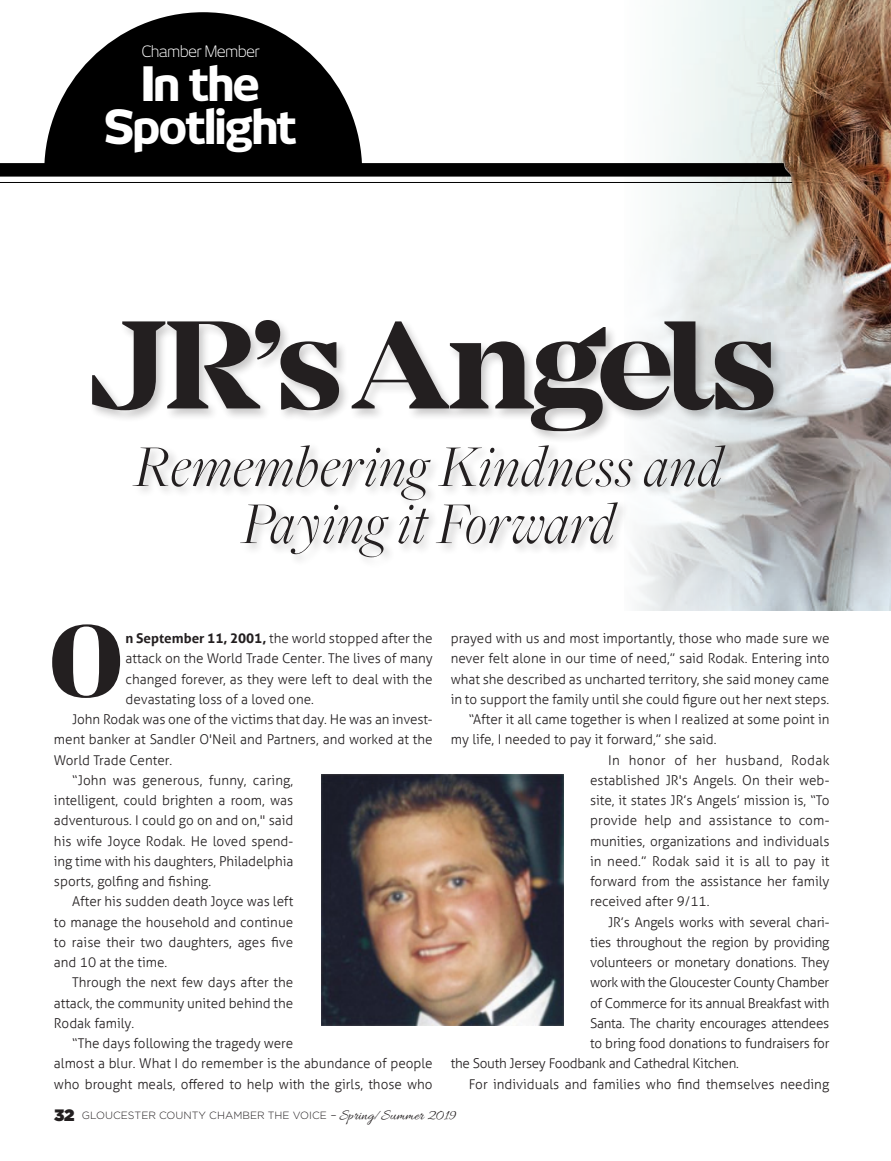
<style>
.page{position:relative;width:891px;height:1161px;background:#fff}
.page>*{position:absolute;margin:0;border:0;box-sizing:border-box;transform-origin:0 0}
.t1{font:129.9px "Mirador Bold DEMO";letter-spacing:-.035em;color:#231f20}
.t2{font:102px "Abril Fatface";color:#231f20}
.t3{font:italic 300 61.5px "Freight Big";letter-spacing:.02em;color:#231f20}
.County_Voice_Body_Co{font:800 46.65px "New June";letter-spacing:-.045em;color:#fff}
.t4{font:900 16.5px "Gotham";color:#231f20}
.County_Voice_Body_Co-2{font:300 15.6px "New June";letter-spacing:-.045em;color:#fff}
.County_Voice_Body_Co-3{font:300 13.5px/20.2px "Aller";color:#231f20;text-align:justify}
.County_Voice_Body_Co-4{font:300 13.5px "Aller";letter-spacing:-.02em;color:#231f20}
.County_Voice_Body_Co-5{font:300 13.5px "Aller";letter-spacing:-.025em;color:#231f20}
.t5{font:300 10.5px "Gotham";color:#231f20}
.s1{font-weight:700}
.s2{font-size:12px}
.s3{font-family:"Allura";font-weight:400;font-size:15px}
</style>
<div class="page">
<svg style="left:44px;top:12px;width:318px;height:151px;fill:#000"></svg>
<img style="left:772px;top:0;width:119px;height:611px">
<svg style="left:637px;top:0;width:135px;height:611px"></svg>
<div style="left:0;top:163px;width:891px;height:14px;background:#000"></div>
<div style="left:89px;top:317px;width:697px;height:126px;background:#231f20;opacity:.25"></div>
<div style="left:131px;top:443px;width:606px;height:126px;background:#231f20;opacity:.25"></div>
<img style="left:322px;top:775px;width:241px;height:250px">
<hr style="left:0;top:182px;width:891px;height:1px;background:#000">
<img style="left:780px;top:115px;width:111px;height:126px">
<p class="County_Voice_Body_Co-2" style="left:141px;top:43px;width:120px">Chamber Member</p>
<p class="County_Voice_Body_Co" style="left:141px;top:56px;width:120px">In the</p>
<p class="County_Voice_Body_Co" style="left:104px;top:99px;width:195px">Spotlight</p>
<p class="t1" style="left:89px;top:305px;width:690px">JR’s Angels</p>
<p class="t3" style="left:134px;top:434px;width:589px">Remembering Kindness and</p>
<p class="t3" style="left:242px;top:491px;width:374px">Paying it Forward</p>
<p class="t2" style="left:48px;top:589px;width:78px">O</p>
<p class="County_Voice_Body_Co-3" style="left:126px;top:628px;width:309px"><span class="s1">n September 11, 2001,</span> the world stopped after the attack on the World Trade Center. The lives of many changed forever, as they were left to deal with the devastating loss of a loved one.</p>
<p class="County_Voice_Body_Co-3" style="left:54px;top:709px;width:380px;text-indent:18px">John Rodak was one of the victims that day. He was an invest&shy;ment banker at Sandler O'Neil and Partners, and worked at the World Trade Center.</p>
<p class="County_Voice_Body_Co-3" style="left:54px;top:770px;width:241px;text-indent:18px">“John was generous, funny, caring, intelligent, could brighten a room, was adventurous. I could go on and on," said his wife Joyce Rodak. He loved spend&shy;ing time with his daughters, Philadelphia sports, golfing and fishing.</p>
<p class="County_Voice_Body_Co-3" style="left:54px;top:891px;width:241px;text-indent:18px">After his sudden death Joyce was left to manage the household and continue to raise their two daughters, ages five and 10 at the time.</p>
<p class="County_Voice_Body_Co-3" style="left:54px;top:972px;width:241px;text-indent:18px">Through the next few days after the attack, the community united behind the Rodak family.</p>
<p class="County_Voice_Body_Co-3" style="left:54px;top:1033px;width:380px;text-align:left;text-indent:18px">“The days following the tragedy were<br>almost a blur. What I do remember is the abundance of people who brought meals, offered to help with the girls, those who</p>
<p class="County_Voice_Body_Co-3" style="left:451px;top:628px;width:380px">prayed with us and most importantly, those who made sure we never felt alone in our time of need,” said Rodak. Entering into what she described as uncharted territory, she said money came in to support the family until she could figure out her next steps.</p>
<p class="County_Voice_Body_Co-3" style="left:451px;top:709px;width:380px;text-indent:18px">“After it all came together is when I realized at some point in my life, I needed to pay it forward,” she said.</p>
<p class="County_Voice_Body_Co-3" style="left:590px;top:750px;width:241px;text-indent:18px">In honor of her husband, Rodak established JR's Angels. On their web&shy;site, it states JR’s Angels’ mission is, “To provide help and assistance to com&shy;munities, organizations and individuals in need.” Rodak said it is all to pay it forward from the assistance her family received after 9/11.</p>
<p class="County_Voice_Body_Co-3" style="left:608px;top:912px;width:223px">JR’s Angels works with several chari-</p>
<p class="County_Voice_Body_Co-3" style="left:590px;top:932px;width:241px">ties throughout the region by providing</p>
<p class="County_Voice_Body_Co-3" style="left:590px;top:952px;width:241px">volunteers or monetary donations. They</p>
<p class="County_Voice_Body_Co-5" style="left:590px;top:974px;width:241px">work with the Gloucester County Chamber</p>
<p class="County_Voice_Body_Co-4" style="left:590px;top:995px;width:241px">of Commerce for its annual Breakfast with</p>
<p class="County_Voice_Body_Co-4" style="left:590px;top:1015px;width:241px">Santa. The charity encourages attendees</p>
<p class="County_Voice_Body_Co-4" style="left:590px;top:1035px;width:241px">to bring food donations to fundraisers for</p>
<p class="County_Voice_Body_Co-4" style="left:451px;top:1055px;width:290px">the South Jersey Foodbank and Cathedral Kitchen.</p>
<p class="County_Voice_Body_Co-3" style="left:469px;top:1074px;width:362px">For individuals and families who find themselves needing</p>
<p class="t4" style="left:54px;top:1105px;width:22px">32</p>
<p class="t5" style="left:82px;top:1109px;width:376px">GLOUCESTER COUNTY CHAMBER THE VOICE <span class="s2">–</span> <span class="s3">Spring/Summer 2019</span></p>
</div>
